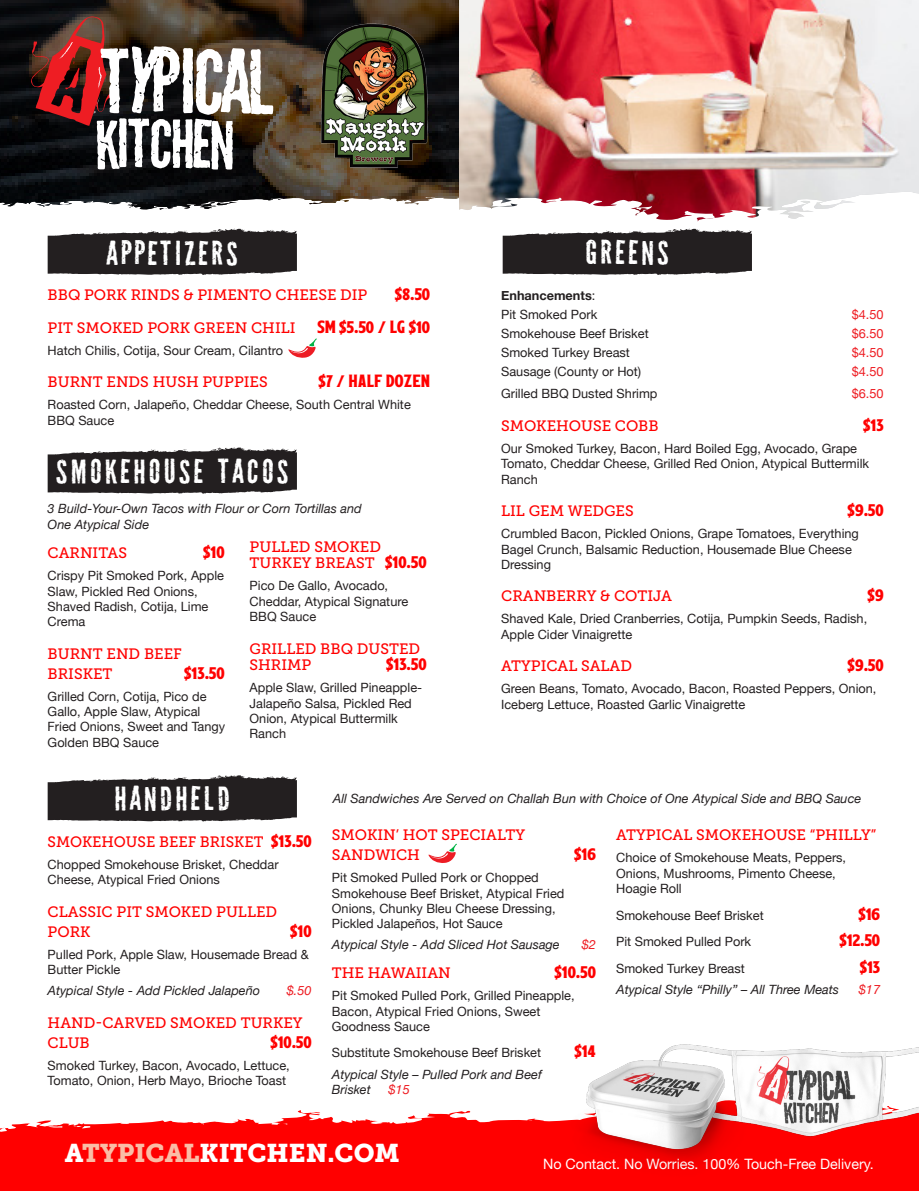
<style>
.page{position:relative;width:919px;height:1191px;background:#fff}
.page>*{position:absolute;margin:0;border:0;box-sizing:border-box;transform-origin:0 0}
.t1{font:30px "Pandemic&co";letter-spacing:.15em;color:#fff}
.t2{font:25.5px "Museo Slab 900";color:#fff}
.t3{font:700 24px "Leftfield Serif";color:#f00}
.t4{font:15px/19.8px "Museo Slab 500";color:#f00}
.t5{font:14.25px "Helvetica Neue";color:#fff}
.t6{font:12.75px/15.3px "Helvetica Neue";color:#231f20}
.t7{font:italic 12.75px/15.3px "Helvetica Neue";color:#231f20}
.t8{font:12.75px "Helvetica Neue";color:#ee1d23}
.t9{font:700 12.75px "Helvetica Neue";color:#231f20}
.t10{font:italic 12.75px "Helvetica Neue";color:#ee1d23}
.s1{font-family:"Leftfield Serif";font-weight:700;font-size:24px}
.s2{font-weight:400}
.s3{color:#fabda6}
</style>
<div class="page">
<svg style="left:0;top:0;width:459px;height:210px;background:#3f3831"></svg>
<img style="left:459px;top:0;width:460px;height:221px">
<svg style="left:0;top:1110px;width:919px;height:81px;background:#fe1d1d"></svg>
<svg style="left:48px;top:775px;width:249px;height:46px;background:#393637"></svg>
<img style="left:659px;top:1045px;width:260px;height:91px">
<img style="left:568px;top:1060px;width:181px;height:120px">
<svg style="left:31px;top:16px;width:242px;height:153px"></svg>
<svg style="left:48px;top:229px;width:249px;height:46px;background:#393637"></svg>
<svg style="left:48px;top:447px;width:249px;height:47px;background:#3d3a3b"></svg>
<svg style="left:503px;top:229px;width:249px;height:46px;background:#393637"></svg>
<svg style="left:428px;top:843px;width:29px;height:20px"></svg>
<svg style="left:288px;top:338px;width:29px;height:20px"></svg>
<img style="left:317px;top:17px;width:137px;height:155px">
<p class="t1" style="left:107px;top:237px;width:131px">APPETIZERS</p>
<p class="t4" style="left:48px;top:285px;width:384px">BBQ PORK RINDS &amp; PIMENTO CHEESE DIP <span class="s1">$8.50</span></p>
<p class="t4" style="left:48px;top:318px;width:384px">PIT SMOKED PORK GREEN CHILI <span class="s1">SM $5.50 / LG $10</span></p>
<p class="t6" style="left:48px;top:343px;width:237px">Hatch Chilis, Cotija, Sour Cream, Cilantro</p>
<p class="t4" style="left:48px;top:372px;width:222px">BURNT ENDS HUSH PUPPIES</p>
<p class="t3" style="left:319px;top:370px;width:113px">$7 / HALF DOZEN</p>
<p class="t6" style="left:48px;top:398px;width:365px">Roasted Corn, Jalapeño, Cheddar Cheese, South Central White<br>BBQ Sauce</p>
<p class="t1" style="left:57px;top:456px;width:233px">SMOKEHOUSE TACOS</p>
<p class="t7" style="left:48px;top:502px;width:316px">3 Build-Your-Own Tacos with Flour or Corn Tortillas and<br>One Atypical Side</p>
<p class="t4" style="left:48px;top:543px;width:81px">CARNITAS</p>
<p class="t3" style="left:203px;top:541px;width:23px">$10</p>
<p class="t6" style="left:48px;top:569px;width:178px">Crispy Pit Smoked Pork, Apple<br>Slaw, Pickled Red Onions,<br>Shaved Radish, Cotija, Lime<br>Crema</p>
<p class="t4" style="left:48px;top:644px;width:136px">BURNT END BEEF<br>BRISKET</p>
<p class="t3" style="left:184px;top:661px;width:42px">$13.50</p>
<p class="t6" style="left:48px;top:689px;width:179px">Grilled Corn, Cotija, Pico de<br>Gallo, Apple Slaw, Atypical<br>Fried Onions, Sweet and Tangy<br>Golden BBQ Sauce</p>
<p class="t4" style="left:250px;top:538px;width:179px;line-height:16.8px">PULLED SMOKED<br>TURKEY BREAST <span class="s1">$10.50</span></p>
<p class="t6" style="left:250px;top:579px;width:160px">Pico De Gallo, Avocado,<br>Cheddar, Atypical Signature<br>BBQ Sauce</p>
<p class="t4" style="left:250px;top:640px;width:172px;line-height:16.8px">GRILLED BBQ DUSTED<br>SHRIMP</p>
<p class="t3" style="left:386px;top:653px;width:42px">$13.50</p>
<p class="t6" style="left:250px;top:681px;width:174px">Apple Slaw, Grilled Pineapple-<br>Jalapeño Salsa, Pickled Red<br>Onion, Atypical Buttermilk<br>Ranch</p>
<p class="t1" style="left:586px;top:236px;width:83px">GREENS</p>
<p class="t9" style="left:501px;top:285px;width:96px">Enhancements<span class="s2">:</span></p>
<p class="t6" style="left:501px;top:308px;width:98px">Pit Smoked Pork</p>
<p class="t8" style="left:852px;top:305px;width:33px">$4.50</p>
<p class="t6" style="left:501px;top:327px;width:149px">Smokehouse Beef Brisket</p>
<p class="t8" style="left:852px;top:324px;width:33px">$6.50</p>
<p class="t6" style="left:501px;top:346px;width:130px">Smoked Turkey Breast</p>
<p class="t8" style="left:852px;top:343px;width:33px">$4.50</p>
<p class="t6" style="left:501px;top:365px;width:142px">Sausage (County or Hot)</p>
<p class="t8" style="left:852px;top:362px;width:33px">$4.50</p>
<p class="t6" style="left:501px;top:387px;width:158px">Grilled BBQ Dusted Shrimp</p>
<p class="t8" style="left:852px;top:385px;width:33px">$6.50</p>
<p class="t4" style="left:501px;top:416px;width:159px">SMOKEHOUSE COBB</p>
<p class="t3" style="left:863px;top:413px;width:22px">$13</p>
<p class="t6" style="left:501px;top:441px;width:369px">Our Smoked Turkey, Bacon, Hard Boiled Egg, Avocado, Grape<br>Tomato, Cheddar Cheese, Grilled Red Onion, Atypical Buttermilk<br>Ranch</p>
<p class="t4" style="left:501px;top:501px;width:134px">LIL GEM WEDGES</p>
<p class="t3" style="left:848px;top:498px;width:38px">$9.50</p>
<p class="t6" style="left:501px;top:527px;width:359px">Crumbled Bacon, Pickled Onions, Grape Tomatoes, Everything<br>Bagel Crunch, Balsamic Reduction, Housemade Blue Cheese<br>Dressing</p>
<p class="t4" style="left:501px;top:586px;width:172px">CRANBERRY &amp; COTIJA</p>
<p class="t3" style="left:867px;top:584px;width:18px">$9</p>
<p class="t6" style="left:501px;top:612px;width:368px">Shaved Kale, Dried Cranberries, Cotija, Pumpkin Seeds, Radish,<br>Apple Cider Vinaigrette</p>
<p class="t4" style="left:501px;top:656px;width:132px">ATYPICAL SALAD</p>
<p class="t3" style="left:848px;top:653px;width:38px">$9.50</p>
<p class="t6" style="left:501px;top:682px;width:377px">Green Beans, Tomato, Avocado, Bacon, Roasted Peppers, Onion,<br>Iceberg Lettuce, Roasted Garlic Vinaigrette</p>
<p class="t1" style="left:115px;top:782px;width:115px">HANDHELD</p>
<p class="t4" style="left:48px;top:832px;width:266px">SMOKEHOUSE BEEF BRISKET <span class="s1">$13.50</span></p>
<p class="t6" style="left:48px;top:857px;width:232px">Chopped Smokehouse Brisket, Cheddar<br>Cheese, Atypical Fried Onions</p>
<p class="t4" style="left:48px;top:902px;width:231px">CLASSIC PIT SMOKED PULLED<br>PORK</p>
<p class="t3" style="left:290px;top:919px;width:23px">$10</p>
<p class="t6" style="left:48px;top:947px;width:263px">Pulled Pork, Apple Slaw, Housemade Bread &amp;<br>Butter Pickle</p>
<p class="t7" style="left:48px;top:984px;width:214px">Atypical Style - Add Pickled Jalapeño</p>
<p class="t10" style="left:287px;top:981px;width:26px">$.50</p>
<p class="t4" style="left:48px;top:1013px;width:257px">HAND-CARVED SMOKED TURKEY<br>CLUB</p>
<p class="t3" style="left:270px;top:1030px;width:43px">$10.50</p>
<p class="t6" style="left:48px;top:1058px;width:244px">Smoked Turkey, Bacon, Avocado, Lettuce,<br>Tomato, Onion, Herb Mayo, Brioche Toast</p>
<p class="t7" style="left:333px;top:791px;width:530px">All Sandwiches Are Served on Challah Bun with Choice of One Atypical Side and BBQ Sauce</p>
<p class="t4" style="left:332px;top:825px;width:195px">SMOKIN’ HOT SPECIALTY<br>SANDWICH</p>
<p class="t3" style="left:574px;top:842px;width:23px">$16</p>
<p class="t6" style="left:332px;top:871px;width:234px">Pit Smoked Pulled Pork or Chopped Smokehouse Beef Brisket, Atypical Fried Onions, Chunky Bleu Cheese Dressing, Pickled Jalapeños, Hot Sauce</p>
<p class="t7" style="left:332px;top:938px;width:229px">Atypical Style - Add Sliced Hot Sausage</p>
<p class="t10" style="left:582px;top:935px;width:16px">$2</p>
<p class="t4" style="left:332px;top:963px;width:120px">THE HAWAIIAN</p>
<p class="t3" style="left:555px;top:960px;width:43px">$10.50</p>
<p class="t6" style="left:332px;top:989px;width:244px">Pit Smoked Pulled Pork, Grilled Pineapple,<br>Bacon, Atypical Fried Onions, Sweet<br>Goodness Sauce</p>
<p class="t6" style="left:332px;top:1046px;width:211px">Substitute Smokehouse Beef Brisket</p>
<p class="t3" style="left:574px;top:1040px;width:23px">$14</p>
<p class="t7" style="left:332px;top:1067px;width:211px">Atypical Style – Pulled Pork and Beef<br>Brisket</p>
<p class="t10" style="left:389px;top:1080px;width:23px">$15</p>
<p class="t4" style="left:616px;top:825px;width:262px">ATYPICAL SMOKEHOUSE “PHILLY”</p>
<p class="t6" style="left:616px;top:851px;width:232px">Choice of Smokehouse Meats, Peppers,<br>Onions, Mushrooms, Pimento Cheese,<br>Hoagie Roll</p>
<p class="t6" style="left:616px;top:908px;width:149px">Smokehouse Beef Brisket</p>
<p class="t3" style="left:858px;top:902px;width:23px">$16</p>
<p class="t6" style="left:616px;top:934px;width:137px">Pit Smoked Pulled Pork</p>
<p class="t3" style="left:840px;top:928px;width:42px">$12.50</p>
<p class="t6" style="left:616px;top:961px;width:130px">Smoked Turkey Breast</p>
<p class="t3" style="left:860px;top:955px;width:22px">$13</p>
<p class="t7" style="left:616px;top:982px;width:224px">Atypical Style “Philly” – All Three Meats</p>
<p class="t10" style="left:859px;top:980px;width:23px">$17</p>
<p class="t2" style="left:65px;top:1138px;width:336px">A<span class="s3">TYPICAL</span>KITCHEN.COM</p>
<p class="t5" style="left:543px;top:1154px;width:332px">No Contact. No Worries. 100% Touch-Free Delivery.</p>
</div>
